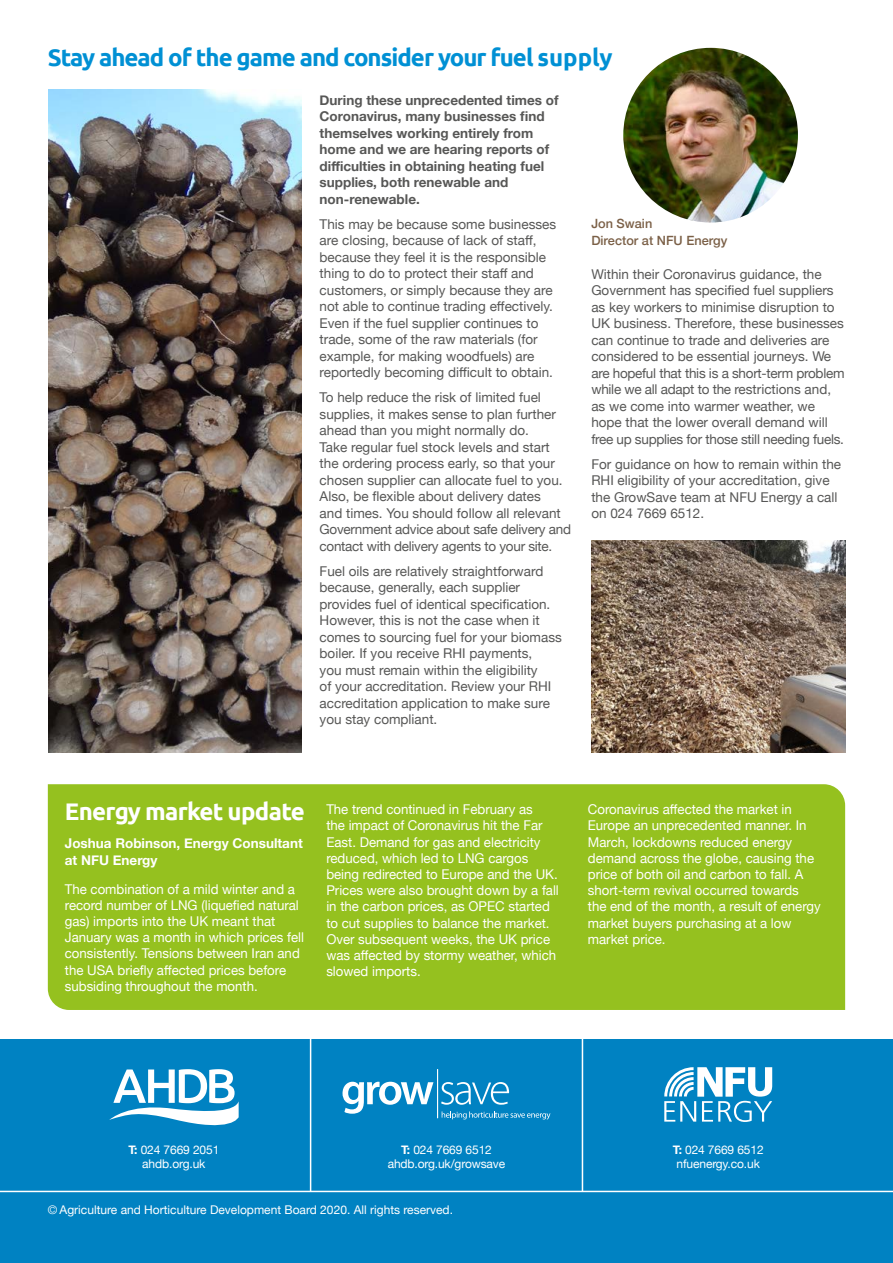
<style>
.page{position:relative;width:893px;height:1263px;background:#fff}
.page>*{position:absolute;margin:0;border:0;box-sizing:border-box;transform-origin:0 0}
.HEADING_2{font:700 24px "Ubuntu";letter-spacing:-.04em;color:#0090d4}
.PULLOUT_WHITE{font:700 24px "Ubuntu";letter-spacing:-.03em;color:#fff}
.MAIN_TEXT{font:13.5px/16.5px "Helvetica Neue";color:#575756}
.PULLOUT_WHITE-2{font:13.5px/16.2px "Helvetica Neue";color:#fff}
.MAIN_TEXT-2{font:700 13.5px/16.5px "Helvetica Neue";color:#575756}
.PULLOUT_WHITE-3{font:700 13.5px/16.5px "Helvetica Neue";color:#fff}
.MAIN_CAPTION_2019{font:500 12.75px/17.2px "Helvetica Neue";color:#7b6047}
.Body_text{font:12px/14.4px "Helvetica Neue";letter-spacing:-.01em;color:#fff;text-align:center}
.s1{font-weight:700}
.s2{font-weight:300}
</style>
<div class="page">
<img style="left:49px;top:89px;width:253px;height:664px">
<img style="left:623px;top:48px;width:175px;height:175px;border-radius:87px">
<div style="left:48px;top:784px;width:797px;height:226px;background:#95c11f"></div>
<img style="left:591px;top:541px;width:254px;height:212px">
<div style="left:0;top:1040px;width:893px;height:223px;background:#0082c2"></div>
<hr style="left:310px;top:1033px;width:1px;height:158px;background:#fff">
<hr style="left:582px;top:1033px;width:1px;height:158px;background:#fff">
<svg style="left:342px;top:1082px;width:91px;height:32px"></svg>
<svg style="left:441px;top:1082px;width:68px;height:23px"></svg>
<hr style="left:437px;top:1069px;width:1px;height:49px;background:#fff">
<svg style="left:442px;top:1111px;width:108px;height:8px"></svg>
<svg style="left:664px;top:1067px;width:108px;height:55px"></svg>
<hr style="left:0;top:1191px;width:893px;height:1px;background:#fff">
<svg style="left:109px;top:1069px;width:130px;height:57px"></svg>
<p class="HEADING_2" style="left:48px;top:43px;width:566px">Stay ahead of the game and consider your fuel supply</p>
<p class="MAIN_TEXT-2" style="left:320px;top:92px;width:240px">During these unprecedented times of<br>Coronavirus, many businesses find themselves working entirely from home and we are hearing reports of difficulties in obtaining heating fuel supplies, both renewable and non-renewable.</p>
<p class="MAIN_TEXT" style="left:320px;top:216px;width:238px">This may be because some businesses are closing, because of lack of staff, because they feel it is the responsible thing to do to protect their staff and customers, or simply because they are not able to continue trading effectively.<br>Even if the fuel supplier continues to trade, some of the raw materials (for example, for making woodfuels) are reportedly becoming difficult to obtain.</p>
<p class="MAIN_TEXT" style="left:320px;top:390px;width:253px">To help reduce the risk of limited fuel supplies, it makes sense to plan further ahead than you might normally do.<br>Take regular fuel stock levels and start the ordering process early, so that your chosen supplier can allocate fuel to you.<br>Also, be flexible about delivery dates<br>and times. You should follow all relevant Government advice about safe delivery and contact with delivery agents to your site.</p>
<p class="MAIN_TEXT" style="left:320px;top:563px;width:244px">Fuel oils are relatively straightforward because, generally, each supplier provides fuel of identical specification.<br>However, this is not the case when it comes to sourcing fuel for your biomass boiler. If you receive RHI payments,<br>you must remain within the eligibility<br>of your accreditation. Review your RHI accreditation application to make sure you stay compliant.</p>
<p class="MAIN_CAPTION_2019" style="left:591px;top:213px;width:138px">Jon Swain<br>Director at NFU Energy</p>
<p class="MAIN_TEXT" style="left:591px;top:266px;width:255px">Within their Coronavirus guidance, the Government has specified fuel suppliers as key workers to minimise disruption to UK business. Therefore, these businesses can continue to trade and deliveries are considered to be essential journeys. We are hopeful that this is a short-term problem while we all adapt to the restrictions and, as we come into warmer weather, we hope that the lower overall demand will free up supplies for those still needing fuels.</p>
<p class="MAIN_TEXT" style="left:591px;top:456px;width:251px">For guidance on how to remain within the RHI eligibility of your accreditation, give the GrowSave team at NFU Energy a call on 024 7669 6512.</p>
<p class="PULLOUT_WHITE" style="left:65px;top:797px;width:241px">Energy market update</p>
<p class="PULLOUT_WHITE-3" style="left:65px;top:835px;width:239px">Joshua Robinson, Energy Consultant at NFU Energy</p>
<p class="PULLOUT_WHITE-2" style="left:65px;top:881px;width:241px">The combination of a mild winter and a record number of LNG (liquefied natural gas) imports into the UK meant that January was a month in which prices fell consistently. Tensions between Iran and the USA briefly affected prices before subsiding throughout the month.</p>
<p class="PULLOUT_WHITE-2" style="left:326px;top:802px;width:234px">The trend continued in February as<br>the impact of Coronavirus hit the Far East. Demand for gas and electricity reduced, which led to LNG cargos being redirected to Europe and the UK.<br>Prices were also brought down by a fall in the carbon prices, as OPEC started to cut supplies to balance the market.<br>Over subsequent weeks, the UK price was affected by stormy weather, which slowed imports.</p>
<p class="PULLOUT_WHITE-2" style="left:588px;top:802px;width:234px">Coronavirus affected the market in Europe an unprecedented manner. In March, lockdowns reduced energy demand across the globe, causing the price of both oil and carbon to fall. A short-term revival occurred towards the end of the month, a result of energy market buyers purchasing at a low market price.</p>
<p class="Body_text" style="left:128px;top:1143px;width:92px"><span class="s1">T:</span> 024 7669 2051 ahdb.org.uk</p>
<p class="Body_text" style="left:388px;top:1143px;width:119px"><span class="s1">T:</span> 024 7669 6512 ahdb.org.uk/growsave</p>
<p class="Body_text" style="left:673px;top:1143px;width:92px"><span class="s1">T:</span> 024 7669 6512 nfuenergy.co.uk</p>
<p class="Body_text" style="left:48px;top:1203px;width:407px"><span class="s2">©</span> Agriculture and Horticulture Development Board 2020. All rights reserved.</p>
</div>
